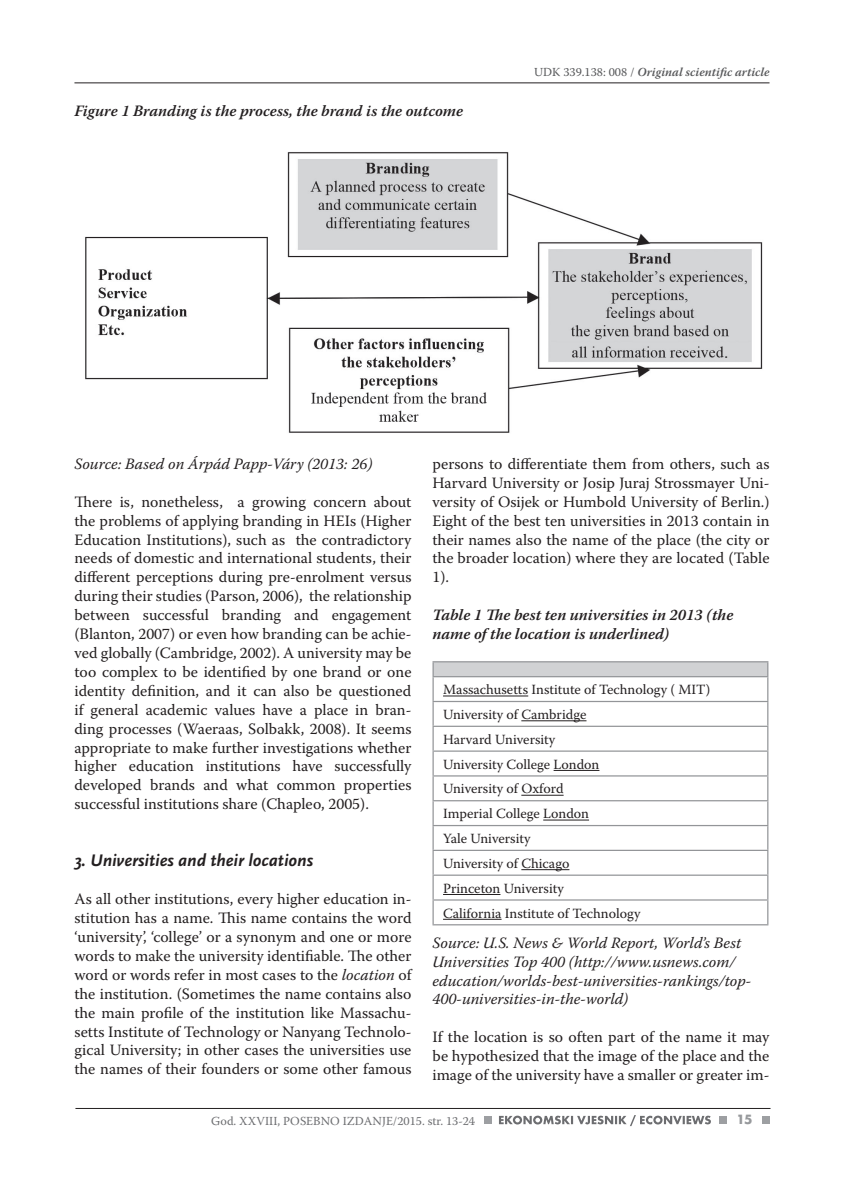
<style>
.page{position:relative;width:844px;height:1191px;background:#fff}
.page>*{position:absolute;margin:0;border:0;box-sizing:border-box;transform-origin:0 0}
.t1{font:italic 700 17.5px "Scala Sans Pro";color:#231f20}
.t2{font:15.75px/18.9px "Warnock Pro";color:#231f20;text-align:justify}
.t3{font:italic 15.75px/18.9px "Warnock Pro";color:#231f20}
.t4{font:italic 600 15.75px/18.9px "Warnock Pro";color:#231f20}
.t5{font:14px/24.8px "Warnock Pro";color:#231f20}
.t6{font:700 14px "Futura TOT";color:#97999c}
.t7{font:italic 600 12.25px "Warnock Pro";color:#57585a}
.t8{font:12.25px "Warnock Pro";color:#6c6d70}
.s1{font-weight:400;font-style:normal}
.s2{font-style:italic}
</style>
<div class="page">
<hr style="left:74px;top:83px;width:695px;height:1px;background:#231f20">
<hr style="left:75px;top:1108px;width:695px;height:1px;background:#231f20">
<div style="left:483px;top:1115px;width:8px;height:8px;background:#9d9fa2"></div>
<div style="left:718px;top:1115px;width:8px;height:8px;background:#9d9fa2"></div>
<div style="left:761px;top:1115px;width:8px;height:8px;background:#9d9fa2"></div>
<svg style="left:499px;top:1115px;width:211px;height:11px"></svg>
<div style="left:433px;top:662px;width:334px;height:14px;background:#d1d2d4"></div>
<svg style="left:433px;top:677px;width:334px;height:247px"></svg>
<hr style="left:432px;top:661px;width:336px;height:1px;background:#939598">
<hr style="left:432px;top:676px;width:336px;height:1px;background:#939598">
<hr style="left:432px;top:701px;width:336px;height:1px;background:#939598">
<hr style="left:432px;top:725px;width:336px;height:2px;background:#939598">
<hr style="left:432px;top:750px;width:336px;height:1px;background:#939598">
<hr style="left:432px;top:775px;width:336px;height:1px;background:#939598">
<hr style="left:432px;top:800px;width:336px;height:1px;background:#939598">
<hr style="left:432px;top:825px;width:336px;height:1px;background:#939598">
<hr style="left:432px;top:849px;width:336px;height:2px;background:#939598">
<hr style="left:432px;top:874px;width:336px;height:1px;background:#939598">
<hr style="left:432px;top:899px;width:336px;height:1px;background:#939598">
<svg style="left:432px;top:662px;width:1px;height:262px"></svg>
<svg style="left:767px;top:662px;width:1px;height:262px"></svg>
<hr style="left:432px;top:924px;width:336px;height:1px;background:#939598">
<hr style="left:443px;top:695px;width:85px;height:1px;background:#231f20">
<hr style="left:521px;top:720px;width:65px;height:1px;background:#231f20">
<hr style="left:553px;top:770px;width:46px;height:1px;background:#231f20">
<hr style="left:521px;top:795px;width:42px;height:1px;background:#231f20">
<hr style="left:543px;top:819px;width:46px;height:1px;background:#231f20">
<hr style="left:521px;top:869px;width:48px;height:1px;background:#231f20">
<hr style="left:443px;top:894px;width:57px;height:1px;background:#231f20">
<hr style="left:443px;top:919px;width:58px;height:1px;background:#231f20">
<img style="left:85px;top:152px;width:678px;height:281px">
<p class="t4" style="left:74px;top:101px;width:390px">Figure 1 Branding is the process, the brand is the outcome</p>
<p class="t7" style="left:534px;top:65px;width:237px"><span class="s1">UDK 339.138: 008 /</span> Original scientific article</p>
<p class="t3" style="left:74px;top:454px;width:299px">Source: Based on Árpád Papp-Váry (2013: 26)</p>
<p class="t2" style="left:74px;top:492px;width:338px">There is, nonetheless, a growing concern about the problems of applying branding in HEIs (Higher Education Institutions), such as the contradictory needs of domestic and international students, their different perceptions during pre-enrolment versus during their studies (Parson, 2006), the relationship between successful branding and engagement (Blanton, 2007) or even how branding can be achie&shy;ved globally (Cambridge, 2002). A university may be too complex to be identified by one brand or one identity definition, and it can also be questioned if general academic values have a place in bran&shy;ding processes (Waeraas, Solbakk, 2008). It seems appropriate to make further investigations whether higher education institutions have successfully developed brands and what common properties successful institutions share (Chapleo, 2005).</p>
<p class="t2" style="left:432px;top:454px;width:338px">persons to differentiate them from others, such as Harvard University or Josip Juraj Strossmayer Uni&shy;versity of Osijek or Humbold University of Berlin.)<br>Eight of the best ten universities in 2013 contain in their names also the name of the place (the city or the broader location) where they are located (Table 1).</p>
<p class="t4" style="left:432px;top:605px;width:302px">Table 1 The best ten universities in 2013 (the name of the location is underlined)</p>
<p class="t5" style="left:443px;top:677px;width:269px">Massachusetts Institute of Technology ( MIT)<br>University of Cambridge<br>Harvard University<br>University College London<br>University of Oxford<br>Imperial College London<br>Yale University<br>University of Chicago<br>Princeton University<br>California Institute of Technology</p>
<p class="t3" style="left:432px;top:932px;width:320px">Source: U.S. News &amp; World Report, World’s Best Universities Top 400 (http://www.usnews.com/ education/worlds-best-universities-rankings/top-400-universities-in-the-world)</p>
<p class="t2" style="left:432px;top:1027px;width:338px">If the location is so often part of the name it may be hypothesized that the image of the place and the image of the university have a smaller or greater im-</p>
<p class="t8" style="left:211px;top:1113px;width:265px">God. XXVIII, POSEBNO IZDANJE/2015. str. 13-24</p>
<p class="t1" style="left:74px;top:850px;width:240px">3. Universities and their locations</p>
<p class="t2" style="left:74px;top:889px;width:338px">As all other institutions, every higher education in&shy;stitution has a name. This name contains the word ‘university’, ‘college’ or a synonym and one or more words to make the university identifiable. The other word or words refer in most cases to the <span class="s2">location</span> of the institution. (Sometimes the name contains also the main profile of the institution like Massachu&shy;setts Institute of Technology or Nanyang Technolo&shy;gical University; in other cases the universities use the names of their founders or some other famous</p>
<p class="t6" style="left:736px;top:1111px;width:18px">15</p>
</div>
